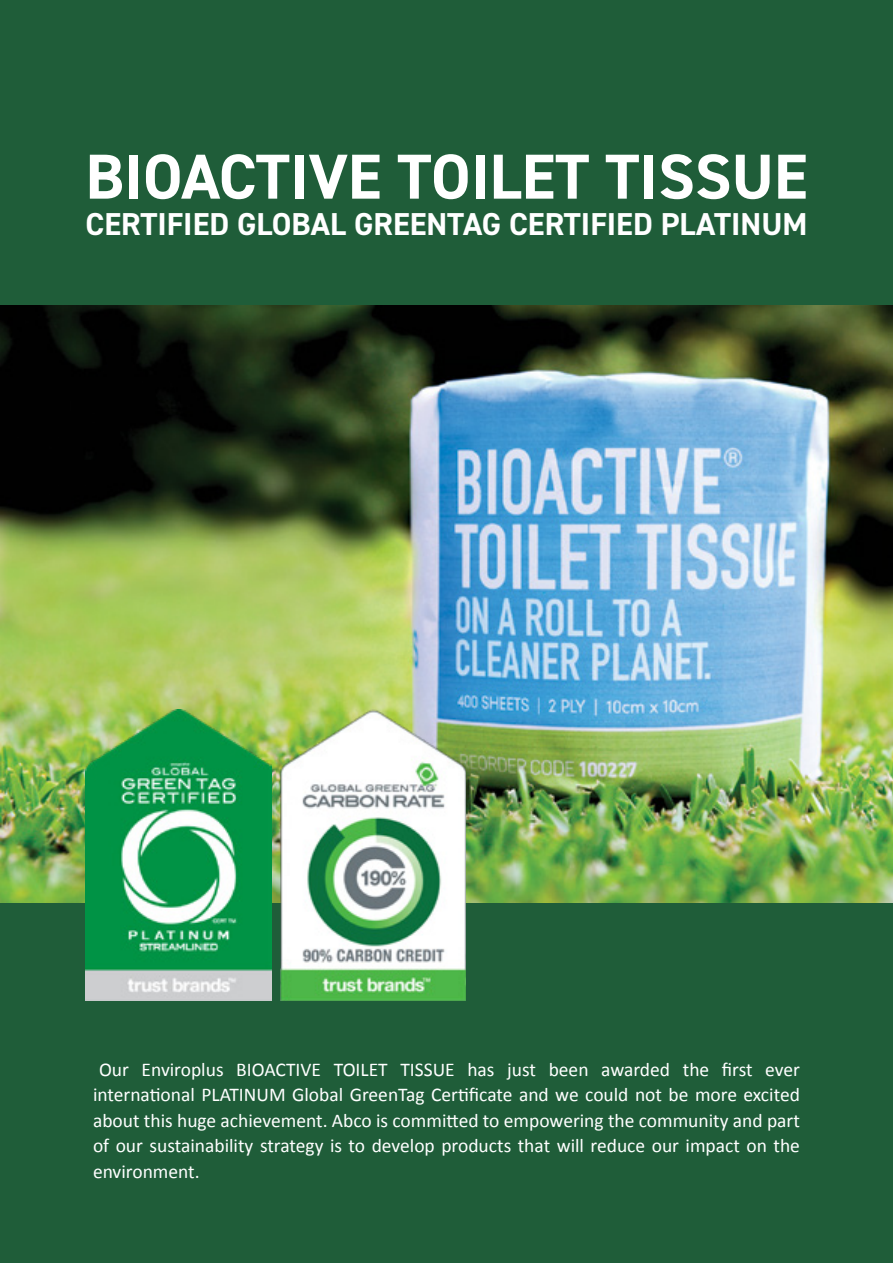
<style>
.page{position:relative;width:893px;height:1263px;background:#fff}
.page>*{position:absolute;margin:0;border:0;box-sizing:border-box;transform-origin:0 0}
.t1{font:700 63.75px "DIN2014";color:#fff}
.t2{font:700 31.8px "DIN2014";color:#fff}
.t3{font:19.5px/25.5px "Calibri";color:#fff;text-align:justify}
</style>
<div class="page">
<div style="left:0;top:902px;width:893px;height:361px;background:#1f5d39"></div>
<div style="left:0;top:0;width:893px;height:381px;background:#1f5d39"></div>
<img style="left:0;top:306px;width:893px;height:596px">
<img style="left:281px;top:710px;width:185px;height:290px">
<img style="left:86px;top:710px;width:185px;height:290px">
<h1 class="t1" style="left:86px;top:134px;width:723px">BIOACTIVE TOILET TISSUE</h1>
<h2 class="t2" style="left:86px;top:203px;width:723px">CERTIFIED GLOBAL GREENTAG CERTIFIED PLATINUM</h2>
<p class="t3" style="left:93px;top:1055px;width:708px;text-indent:6px">Our Enviroplus BIOACTIVE TOILET TISSUE has just been awarded the first ever international PLATINUM Global GreenTag Certificate and we could not be more excited about this huge achievement. Abco is committed to empowering the community and part of our sustainability strategy is to develop products that will reduce our impact on the environment.</p>
</div>
